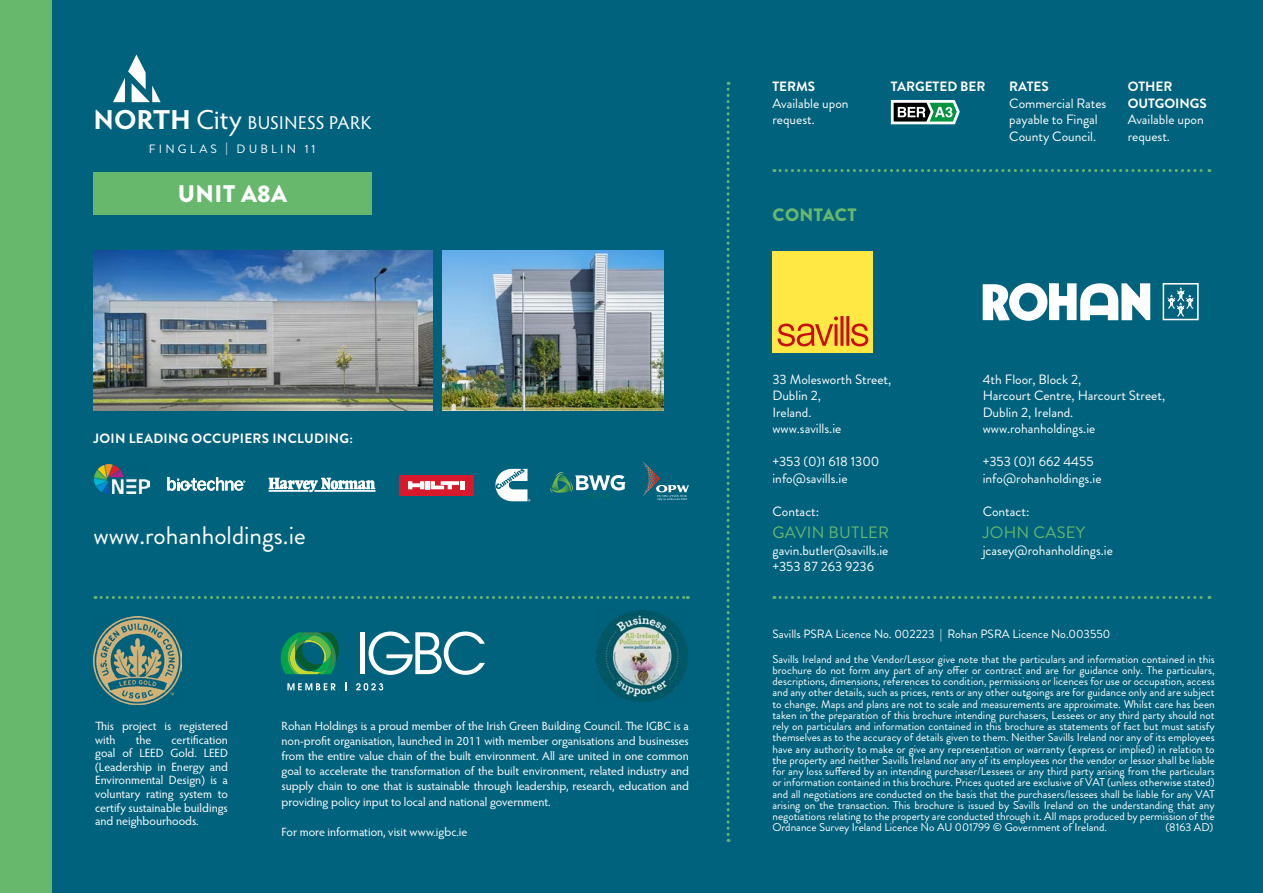
<style>
.page{position:relative;width:1263px;height:893px;background:#00627d}
.page>*{position:absolute;margin:0;border:0;box-sizing:border-box;transform-origin:0 0}
.t1{font:25.35px "Brandon Grotesque";color:#fff}
.t2{font:900 24px "Brandon Grotesque";letter-spacing:.02em;color:#fff}
.t3{font:18.75px "Hypatia Sans Pro";letter-spacing:.015em;color:#fff}
.t4{font:900 18px "Brandon Grotesque";letter-spacing:.02em;color:#67b86d}
.t5{font:16.5px "Brandon Grotesque";letter-spacing:.02em;color:#67b86d}
.t6{font:13.5px/16.5px "Brandon Grotesque";color:#fff}
.t7{font:700 13.5px/16.5px "Brandon Grotesque";color:#fff}
.t8{font:700 13.5px "Brandon Grotesque";letter-spacing:.02em;color:#fff}
.t9{font:12.15px "Brandon Grotesque";letter-spacing:.26em;color:#fff}
.t10{font:12px/13.5px "Hypatia Sans Pro";color:#fff;text-align:justify}
.t11{font:12px "Brandon Grotesque";color:#fff}
.t12{font:11.25px/11.2px "Brandon Grotesque";color:#fff;text-align:justify}
.s1{font-weight:700;font-size:27.6px}
.s2{font-size:27.6px}
</style>
<div class="page">
<div style="left:0;top:0;width:51px;height:893px;background:#67b86d"></div>
<div style="left:93px;top:172px;width:279px;height:43px;background:#67b86d"></div>
<img style="left:443px;top:251px;width:220px;height:160px">
<div style="left:772px;top:251px;width:101px;height:102px;background:#ffe843"></div>
<svg style="left:778px;top:316px;width:90px;height:30px"></svg>
<svg style="left:983px;top:283px;width:167px;height:38px"></svg>
<svg style="left:1163px;top:283px;width:36px;height:37px"></svg>
<svg style="left:774px;top:169px;width:436px;height:3px"></svg>
<svg style="left:774px;top:596px;width:436px;height:3px"></svg>
<svg style="left:95px;top:596px;width:593px;height:3px"></svg>
<svg style="left:726px;top:82px;width:3px;height:760px"></svg>
<svg style="left:891px;top:100px;width:69px;height:24px;background:#749887"></svg>
<svg style="left:113px;top:55px;width:48px;height:47px"></svg>
<img style="left:94px;top:617px;width:87px;height:87px">
<img style="left:94px;top:251px;width:338px;height:160px">
<img style="left:596px;top:610px;width:92px;height:92px">
<img style="left:94px;top:464px;width:55px;height:29px">
<svg style="left:495px;top:469px;width:35px;height:32px"></svg>
<svg style="left:550px;top:472px;width:76px;height:27px"></svg>
<div style="left:399px;top:475px;width:75px;height:20px;background:#d7192b"></div>
<div style="left:425px;top:481px;width:5px;height:8px;background:#fff"></div>
<svg style="left:408px;top:481px;width:16px;height:8px"></svg>
<svg style="left:431px;top:481px;width:33px;height:8px"></svg>
<svg style="left:268px;top:477px;width:107px;height:15px"></svg>
<hr style="left:314px;top:490px;width:61px;height:2px;background:#fff">
<hr style="left:269px;top:490px;width:39px;height:2px;background:#fff">
<svg style="left:167px;top:477px;width:78px;height:14px"></svg>
<svg style="left:642px;top:461px;width:47px;height:39px"></svg>
<hr style="left:360px;top:632px;width:4px;height:42px;background:#fff">
<svg style="left:369px;top:631px;width:116px;height:44px"></svg>
<svg style="left:281px;top:632px;width:58px;height:42px"></svg>
<svg style="left:287px;top:683px;width:48px;height:7px"></svg>
<svg style="left:356px;top:683px;width:27px;height:7px"></svg>
<h3 class="t3" style="left:94px;top:110px;width:279px"><span class="s1">NORTH</span> <span class="s2">City</span> BUSINESS PARK</h3>
<p class="t9" style="left:149px;top:140px;width:168px">FINGLAS | DUBLIN 11</p>
<h2 class="t2" style="left:178px;top:177px;width:111px">UNIT A8A</h2>
<p class="t8" style="left:94px;top:429px;width:261px">JOIN LEADING OCCUPIERS INCLUDING:</p>
<h1 class="t1" style="left:94px;top:517px;width:214px">www.rohanholdings.ie</h1>
<p class="t10" style="left:95px;top:719px;width:134px">This project is registered with</p>
<p class="t10" style="left:95px;top:733px;width:134px;text-indent:76px">certification goal of LEED Gold. LEED (Leadership in Energy and Environmental Design) is a voluntary rating system to certify sustainable buildings and neighbourhoods.</p>
<p class="t10" style="left:136px;top:733px;width:17px">the</p>
<p class="t10" style="left:282px;top:718px;width:409px;line-height:15px">Rohan Holdings is a proud member of the Irish Green Building Council. The IGBC is a non-profit organisation, launched in 2011 with member organisations and businesses from the entire value chain of the built environment. All are united in one common goal to accelerate the transformation of the built environment, related industry and supply chain to one that is sustainable through leadership, research, education and providing policy input to local and national government.</p>
<p class="t10" style="left:282px;top:824px;width:187px">For more information, visit www.igbc.ie</p>
<p class="t7" style="left:772px;top:79px;width:44px">TERMS</p>
<p class="t6" style="left:772px;top:95px;width:78px">Available upon request.</p>
<h3 class="t4" style="left:772px;top:202px;width:85px">CONTACT</h3>
<p class="t7" style="left:891px;top:79px;width:96px">TARGETED BER</p>
<p class="t7" style="left:1009px;top:79px;width:41px">RATES</p>
<p class="t6" style="left:1009px;top:95px;width:99px">Commercial Rates payable to Fingal<br>County Council.</p>
<p class="t7" style="left:1128px;top:79px;width:81px">OTHER<br>OUTGOINGS</p>
<p class="t6" style="left:1128px;top:112px;width:78px">Available upon request.</p>
<p class="t6" style="left:772px;top:371px;width:120px">33 Molesworth Street,<br>Dublin 2,<br>Ireland.<br>www.savills.ie</p>
<p class="t6" style="left:772px;top:453px;width:109px">+353 (0)1 618 1300 info@savills.ie</p>
<p class="t6" style="left:772px;top:503px;width:48px">Contact:</p>
<h3 class="t5" style="left:772px;top:521px;width:118px">GAVIN BUTLER</h3>
<p class="t6" style="left:772px;top:542px;width:117px">gavin.butler@savills.ie +353 87 263 9236</p>
<p class="t6" style="left:983px;top:371px;width:184px">4th Floor, Block 2,<br>Harcourt Centre, Harcourt Street,<br>Dublin 2, Ireland. www.rohanholdings.ie</p>
<p class="t6" style="left:983px;top:453px;width:120px">+353 (0)1 662 4455 info@rohanholdings.ie</p>
<p class="t6" style="left:983px;top:503px;width:48px">Contact:</p>
<h3 class="t5" style="left:983px;top:521px;width:104px">JOHN CASEY</h3>
<p class="t6" style="left:983px;top:542px;width:132px">jcasey@rohanholdings.ie</p>
<p class="t11" style="left:772px;top:625px;width:339px">Savills PSRA Licence No. 002223 | Rohan PSRA Licence No.003550</p>
<p class="t12" style="left:772px;top:653px;width:444px">Savills Ireland and the Vendor/Lessor give note that the particulars and information contained in this brochure do not form any part of any offer or contract and are for guidance only. The particulars, descriptions, dimensions, references to condition, permissions or licences for use or occupation, access and any other details, such as prices, rents or any other outgoings are for guidance only and are subject to change. Maps and plans are not to scale and measurements are approximate. Whilst care has been taken in the preparation of this brochure intending purchasers, Lessees or any third party should not rely on particulars and information contained in this brochure as statements of fact but must satisfy themselves as to the accuracy of details given to them. Neither Savills Ireland nor any of its employees have any authority to make or give any representation or warranty (express or implied) in relation to the property and neither Savills Ireland nor any of its employees nor the vendor or lessor shall be liable for any loss suffered by an intending purchaser/Lessees or any third party arising from the particulars or information contained in this brochure. Prices quoted are exclusive of VAT (unless otherwise stated) and all negotiations are conducted on the basis that the purchasers/lessees shall be liable for any VAT arising on the transaction. This brochure is issued by Savills Ireland on the understanding that any negotiations relating to the property are conducted through it. All maps produced by permission of the Ordnance Survey Ireland Licence No AU 001799 © Government of Ireland.</p>
<p class="t12" style="left:1165px;top:822px;width:50px">(8163 AD)</p>
</div>
